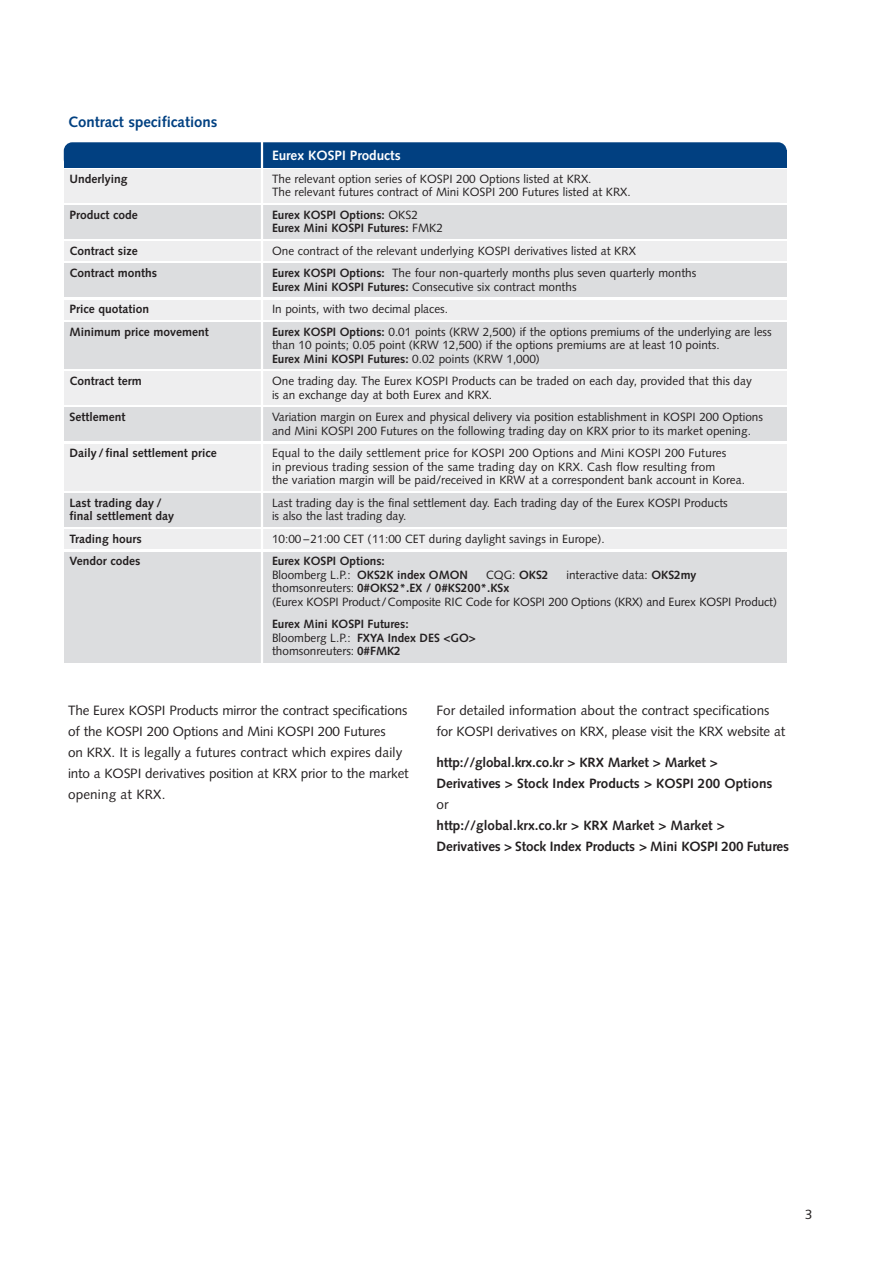
<style>
.page{position:relative;width:893px;height:1263px;background:#fff}
.page>*{position:absolute;margin:0;border:0;box-sizing:border-box;transform-origin:0 0}
.t1{font:700 15px "Syntax";color:#014081}
.t2{font:13.5px/21px "Syntax";letter-spacing:-.01em;color:#231f20}
.t3{font:700 13.5px/21px "Syntax";letter-spacing:-.01em;color:#231f20}
.t4{font:700 13.5px "Syntax";color:#fff}
.t5{font:12px/13.5px "Syntax";color:#231f20}
.t6{font:700 12px/13.5px "Syntax";color:#231f20}
.s1{font-weight:400}
.s2{font-weight:700}
</style>
<div class="page">
<div style="left:64px;top:142px;width:723px;height:26px;background:#014081;border-radius:9px"></div>
<div style="left:64px;top:151px;width:723px;height:17px;background:#014081"></div>
<div style="left:64px;top:169px;width:723px;height:33px;background:#eeeeef"></div>
<div style="left:64px;top:205px;width:723px;height:33px;background:#dcdddf"></div>
<div style="left:64px;top:241px;width:723px;height:20px;background:#eeeeef"></div>
<div style="left:64px;top:264px;width:723px;height:33px;background:#dcdddf"></div>
<div style="left:64px;top:300px;width:723px;height:19px;background:#eeeeef"></div>
<div style="left:64px;top:322px;width:723px;height:47px;background:#dcdddf"></div>
<div style="left:64px;top:372px;width:723px;height:33px;background:#eeeeef"></div>
<div style="left:64px;top:408px;width:723px;height:33px;background:#dcdddf"></div>
<div style="left:64px;top:444px;width:723px;height:46px;background:#eeeeef"></div>
<div style="left:64px;top:493px;width:723px;height:33px;background:#dcdddf"></div>
<div style="left:64px;top:529px;width:723px;height:20px;background:#eeeeef"></div>
<div style="left:64px;top:552px;width:723px;height:110px;background:#dcdddf"></div>
<hr style="left:261px;top:140px;width:2px;height:528px;background:#fff">
<p class="t1" style="left:68px;top:116px;width:151px">Contract specifications</p>
<p class="t6" style="left:70px;top:173px;width:60px">Underlying</p>
<p class="t6" style="left:70px;top:209px;width:70px">Product code</p>
<p class="t6" style="left:70px;top:241px;width:89px;line-height:22.5px">Contract size<br>Contract months</p>
<p class="t6" style="left:70px;top:299px;width:141px;line-height:22.5px">Price quotation<br>Minimum price movement</p>
<p class="t6" style="left:70px;top:376px;width:74px">Contract term</p>
<p class="t6" style="left:70px;top:412px;width:57px">Settlement</p>
<p class="t6" style="left:70px;top:448px;width:149px">Daily / final settlement price</p>
<p class="t6" style="left:70px;top:497px;width:106px">Last trading day / final settlement day</p>
<p class="t6" style="left:70px;top:529px;width:74px;line-height:22.5px">Trading hours<br>Vendor codes</p>
<p class="t4" style="left:272px;top:150px;width:130px">Eurex KOSPI Products</p>
<p class="t5" style="left:272px;top:173px;width:360px">The relevant option series of KOSPI 200 Options listed at KRX.<br>The relevant futures contract of Mini KOSPI 200 Futures listed at KRX.</p>
<p class="t6" style="left:272px;top:209px;width:172px">Eurex KOSPI Options: <span class="s1">OKS2<br></span>Eurex Mini KOSPI Futures: <span class="s1">FMK2</span></p>
<p class="t5" style="left:272px;top:241px;width:426px;line-height:22.5px">One contract of the relevant underlying KOSPI derivatives listed at KRX<br><span class="s2">Eurex KOSPI Options:</span> The four non-quarterly months plus seven quarterly months</p>
<p class="t5" style="left:272px;top:277px;width:501px;line-height:22.5px"><span class="s2">Eurex Mini KOSPI Futures:</span> Consecutive six contract months<br>In points, with two decimal places.<br><span class="s2">Eurex KOSPI Options:</span> 0.01 points (KRW 2,500) if the options premiums of the underlying are less</p>
<p class="t5" style="left:272px;top:340px;width:449px">than 10 points; 0.05 point (KRW 12,500) if the options premiums are at least 10 points.<br><span class="s2">Eurex Mini KOSPI Futures:</span> 0.02 points (KRW 1,000)</p>
<p class="t5" style="left:272px;top:376px;width:481px">One trading day. The Eurex KOSPI Products can be traded on each day, provided that this day is an exchange day at both Eurex and KRX.</p>
<p class="t5" style="left:272px;top:412px;width:493px">Variation margin on Eurex and physical delivery via position establishment in KOSPI 200 Options and Mini KOSPI 200 Futures on the following trading day on KRX prior to its market opening.</p>
<p class="t5" style="left:272px;top:448px;width:474px">Equal to the daily settlement price for KOSPI 200 Options and Mini KOSPI 200 Futures<br>in previous trading session of the same trading day on KRX. Cash flow resulting from<br>the variation margin will be paid/received in KRW at a correspondent bank account in Korea.</p>
<p class="t5" style="left:272px;top:497px;width:457px">Last trading day is the final settlement day. Each trading day of the Eurex KOSPI Products is also the last trading day.</p>
<p class="t5" style="left:272px;top:533px;width:334px">10:00 –21:00 CET (11:00 CET during daylight savings in Europe).</p>
<p class="t6" style="left:272px;top:556px;width:198px">Eurex KOSPI Options:<br><span class="s1">Bloomberg L.P.:</span> OKS2K index OMON</p>
<p class="t5" style="left:486px;top:569px;width:64px">CQG: <span class="s2">OKS2</span></p>
<p class="t5" style="left:566px;top:569px;width:131px">interactive data: <span class="s2">OKS2my</span></p>
<p class="t5" style="left:272px;top:583px;width:506px">thomsonreuters: <span class="s2">0#OKS2*.EX / 0#KS200*.KSx<br></span>(Eurex KOSPI Product/Composite RIC Code for KOSPI 200 Options (KRX) and Eurex KOSPI Product)</p>
<p class="t6" style="left:272px;top:619px;width:205px">Eurex Mini KOSPI Futures:<br><span class="s1">Bloomberg L.P.:</span> FXYA Index DES &lt;GO&gt; <span class="s1">thomsonreuters:</span> 0#FMK2</p>
<p class="t2" style="left:68px;top:701px;width:342px">The Eurex KOSPI Products mirror the contract specifications of the KOSPI 200 Options and Mini KOSPI 200 Futures<br>on KRX. It is legally a futures contract which expires daily into a KOSPI derivatives position at KRX prior to the market opening at KRX.</p>
<p class="t2" style="left:436px;top:701px;width:350px">For detailed information about the contract specifications for KOSPI derivatives on KRX, please visit the KRX website at</p>
<p class="t3" style="left:436px;top:753px;width:338px">http://global.krx.co.kr &gt; KRX Market &gt; Market &gt;<br>Derivatives &gt; Stock Index Products &gt; KOSPI 200 Options</p>
<p class="t2" style="left:436px;top:795px;width:14px">or</p>
<p class="t3" style="left:436px;top:816px;width:354px">http://global.krx.co.kr &gt; KRX Market &gt; Market &gt;<br>Derivatives &gt; Stock Index Products &gt; Mini KOSPI 200 Futures</p>
<p class="t2" style="left:805px;top:1205px;width:9px">3</p>
</div>
